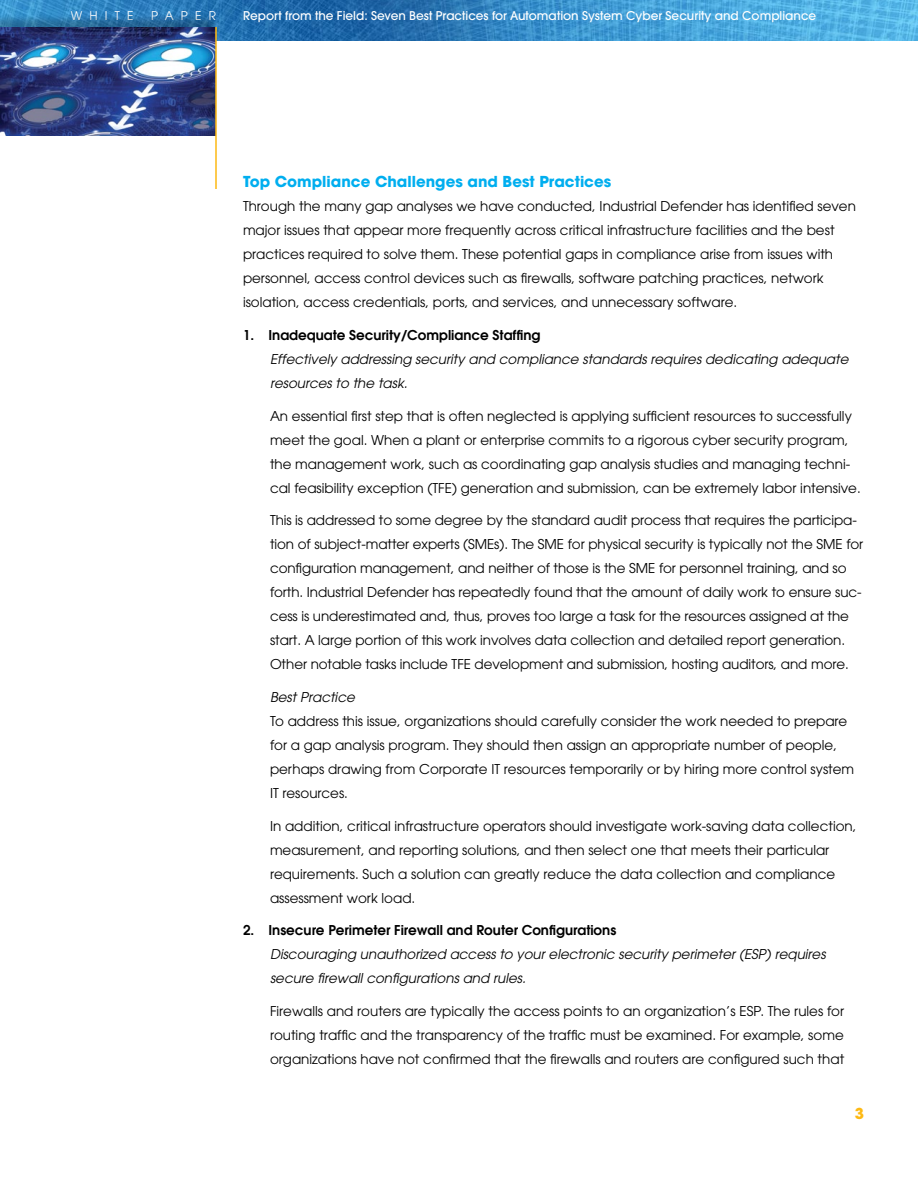
<style>
.page{position:relative;width:918px;height:1188px;background:#fff}
.page>*{position:absolute;margin:0;border:0;box-sizing:border-box;transform-origin:0 0}
.t1{font:700 15px "Avant Garde";color:#00aeef}
.t2{font:700 15px "Avant Garde";color:#fdb913}
.t3{font:13.5px/24px "Avant Garde";color:#000}
.t4{font:italic 13.5px/24px "Avant Garde";color:#000}
.t5{font:600 13.5px "Avant Garde";color:#000}
.t6{font:500 12px "Avant Garde";color:#fff}
.t7{font:12px "Avant Garde";letter-spacing:.6em;color:#fff}
</style>
<div class="page">
<img style="left:0;top:0;width:918px;height:40px">
<div style="left:0;top:14px;width:219px;height:121px;background:#000;opacity:.24"></div>
<img style="left:0;top:27px;width:215px;height:108px">
<hr style="left:215px;top:27px;width:2px;height:162px;background:#fdb913">
<p class="t7" style="left:71px;top:9px;width:64px">WHITE</p>
<p class="t7" style="left:151px;top:9px;width:66px">PAPER</p>
<p class="t6" style="left:243px;top:9px;width:575px">Report from the Field: Seven Best Practices for Automation System Cyber Security and Compliance</p>
<p class="t1" style="left:243px;top:172px;width:370px">Top Compliance Challenges and Best Practices</p>
<p class="t3" style="left:243px;top:194px;width:615px">Through the many gap analyses we have conducted, Industrial Defender has identified seven major issues that appear more frequently across critical infrastructure facilities and the best practices required to solve them. These potential gaps in compliance arise from issues with personnel, access control devices such as firewalls, software patching practices, network isolation, access credentials, ports, and services, and unnecessary software.</p>
<p class="t5" style="left:243px;top:326px;width:299px">1. Inadequate Security/Compliance Staffing</p>
<p class="t4" style="left:270px;top:347px;width:580px">Effectively addressing security and compliance standards requires dedicating adequate resources to the task.</p>
<p class="t3" style="left:270px;top:404px;width:592px">An essential first step that is often neglected is applying sufficient resources to successfully meet the goal. When a plant or enterprise commits to a rigorous cyber security program, the management work, such as coordinating gap analysis studies and managing techni&shy;cal feasibility exception (TFE) generation and submission, can be extremely labor intensive.</p>
<p class="t3" style="left:270px;top:508px;width:595px">This is addressed to some degree by the standard audit process that requires the participa&shy;tion of subject-matter experts (SMEs). The SME for physical security is typically not the SME for configuration management, and neither of those is the SME for personnel training, and so forth. Industrial Defender has repeatedly found that the amount of daily work to ensure suc&shy;cess is underestimated and, thus, proves too large a task for the resources assigned at the start. A large portion of this work involves data collection and detailed report generation.<br>Other notable tasks include TFE development and submission, hosting auditors, and more.</p>
<p class="t4" style="left:270px;top:685px;width:86px">Best Practice</p>
<p class="t3" style="left:270px;top:709px;width:586px">To address this issue, organizations should carefully consider the work needed to prepare for a gap analysis program. They should then assign an appropriate number of people, perhaps drawing from Corporate IT resources temporarily or by hiring more control system IT resources.</p>
<p class="t3" style="left:270px;top:814px;width:588px">In addition, critical infrastructure operators should investigate work-saving data collection, measurement, and reporting solutions, and then select one that meets their particular requirements. Such a solution can greatly reduce the data collection and compliance assessment work load.</p>
<p class="t5" style="left:243px;top:921px;width:375px">2. Insecure Perimeter Firewall and Router Configurations</p>
<p class="t4" style="left:270px;top:942px;width:557px">Discouraging unauthorized access to your electronic security perimeter (ESP) requires secure firewall configurations and rules.</p>
<p class="t3" style="left:270px;top:999px;width:576px;text-align:justify">Firewalls and routers are typically the access points to an organization’s ESP. The rules for routing traffic and the transparency of the traffic must be examined. For example, some organizations have not confirmed that the firewalls and routers are configured such that</p>
<p class="t2" style="left:855px;top:1104px;width:11px">3</p>
</div>
